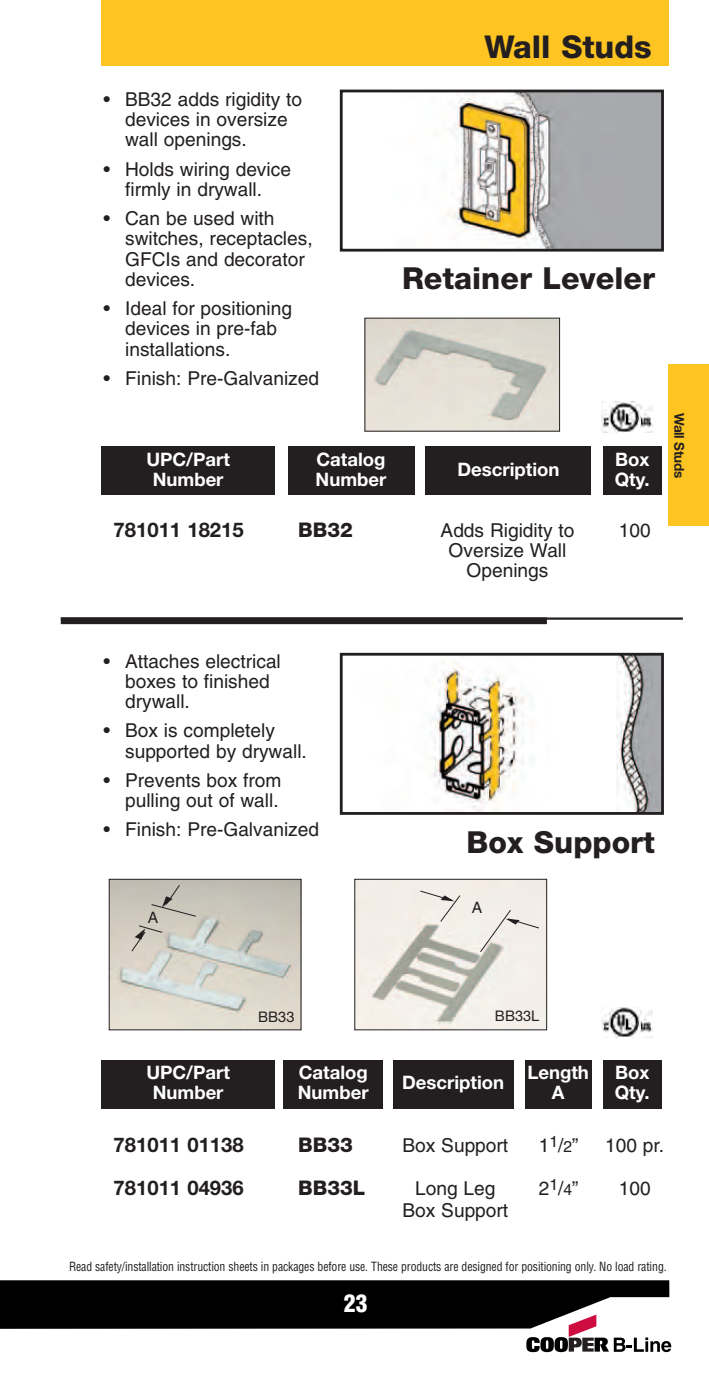
<style>
.page{position:relative;width:709px;height:1377px;background:#fff}
.page>*{position:absolute;margin:0;border:0;box-sizing:border-box;transform-origin:0 0}
.t1{font:800 31.5px "Helvetica Neue";color:#231f20}
.t2{font:800 30.38px "Helvetica Neue";color:#231f20}
.t3{font:900 condensed 23.62px "Helvetica";color:#fff}
.t4{font:700 20.25px "Helvetica Neue";color:#231f20}
.t5{font:800 20.25px "Helvetica Neue";color:#231f20}
.t6{font:19.12px/20.2px "Helvetica";color:#231f20}
.t7{font:700 18.45px/20.2px "Helvetica Neue";color:#fff}
.t8{font:15.75px "Helvetica";color:#231f20}
.t9{font:14.62px "Helvetica Neue";color:#231f20}
.t10{font:700 13.5px "Helvetica Neue";letter-spacing:-.03em;color:#231f20}
.t11{font:condensed 12.38px "Helvetica";letter-spacing:-.01em;color:#231f20;scale:.95 1}
.s1{font-size:15.75px}
</style>
<div class="page">
<div style="left:101px;top:0;width:567px;height:66px;background:#fec422"></div>
<svg style="left:0;top:1280px;width:671px;height:72px"></svg>
<img style="left:601px;top:402px;width:51px;height:30px">
<img style="left:601px;top:1007px;width:51px;height:30px">
<hr style="left:61px;top:617px;width:622px;height:3px;background:#231f20">
<div style="left:61px;top:617px;width:486px;height:7px;background:#231f20"></div>
<div style="left:101px;top:446px;width:174px;height:49px;background:#231f20"></div>
<div style="left:426px;top:446px;width:165px;height:49px;background:#231f20"></div>
<div style="left:288px;top:446px;width:126px;height:49px;background:#231f20"></div>
<div style="left:603px;top:446px;width:59px;height:49px;background:#231f20"></div>
<img style="left:446px;top:94px;width:214px;height:154px">
<div style="left:340px;top:90px;width:324px;height:162px;border:3px solid #231f20"></div>
<div style="left:101px;top:1060px;width:174px;height:49px;background:#231f20"></div>
<div style="left:393px;top:1060px;width:120px;height:49px;background:#231f20"></div>
<div style="left:284px;top:1060px;width:99px;height:49px;background:#231f20"></div>
<div style="left:603px;top:1060px;width:59px;height:49px;background:#231f20"></div>
<img style="left:431px;top:657px;width:229px;height:154px">
<div style="left:340px;top:653px;width:324px;height:162px;border:3px solid #231f20"></div>
<div style="left:525px;top:1060px;width:66px;height:49px;background:#231f20"></div>
<img style="left:366px;top:320px;width:192px;height:109px">
<img style="left:356px;top:881px;width:189px;height:147px">
<div style="left:354px;top:879px;width:193px;height:151px;border:1px solid #231f20"></div>
<img style="left:111px;top:881px;width:188px;height:147px">
<div style="left:109px;top:879px;width:192px;height:151px;border:1px solid #231f20"></div>
<svg style="left:131px;top:925px;width:32px;height:27px"></svg>
<svg style="left:151px;top:884px;width:45px;height:33px"></svg>
<svg style="left:420px;top:890px;width:41px;height:32px"></svg>
<svg style="left:480px;top:909px;width:59px;height:44px;background:#e6e1dc"></svg>
<div style="left:668px;top:364px;width:41px;height:162px;background:#fec422"></div>
<p class="t6" style="left:125px;top:91px;width:179px;text-indent:-22px">• BB32 adds rigidity to devices in oversize wall openings.</p>
<p class="t6" style="left:104px;top:160px;width:189px;text-align:center">• Holds wiring device firmly in drywall.</p>
<p class="t6" style="left:125px;top:210px;width:189px;text-indent:-22px">• Can be used with switches, receptacles,<br>GFCIs and decorator devices.</p>
<p class="t6" style="left:125px;top:300px;width:168px;text-indent:-22px">• Ideal for positioning devices in pre-fab installations.</p>
<p class="t6" style="left:104px;top:370px;width:217px">• Finish: Pre-Galvanized</p>
<h1 class="t1" style="left:484px;top:36px;width:169px">Wall Studs</h1>
<h2 class="t2" style="left:402px;top:267px;width:254px">Retainer Leveler</h2>
<p class="t7" style="left:315px;top:451px;width:72px">Catalog<br>Number</p>
<p class="t7" style="left:615px;top:451px;width:36px">Box<br>Qty.</p>
<p class="t7" style="left:146px;top:451px;width:85px;text-align:center">UPC/Part<br>Number</p>
<p class="t7" style="left:457px;top:461px;width:104px">Description</p>
<p class="t4" style="left:114px;top:522px;width:132px">781011 18215</p>
<p class="t5" style="left:298px;top:522px;width:56px">BB32</p>
<p class="t6" style="left:440px;top:522px;width:135px">Adds Rigidity to</p>
<p class="t6" style="left:619px;top:522px;width:33px">100</p>
<p class="t6" style="left:448px;top:542px;width:119px;text-align:center">Oversize Wall<br>Openings</p>
<p class="t10" style="left:684px;top:413px;width:66px;rotate:90deg">Wall Studs</p>
<p class="t6" style="left:125px;top:652px;width:157px;text-indent:-22px">• Attaches electrical boxes to finished drywall.</p>
<p class="t6" style="left:125px;top:722px;width:183px;text-indent:-22px">• Box is completely supported by drywall.</p>
<p class="t6" style="left:104px;top:772px;width:179px;text-align:right">• Prevents box from pulling out of wall.</p>
<p class="t6" style="left:104px;top:821px;width:217px">• Finish: Pre-Galvanized</p>
<p class="t8" style="left:148px;top:912px;width:12px">A</p>
<h2 class="t2" style="left:466px;top:831px;width:190px">Box Support</h2>
<p class="t8" style="left:472px;top:902px;width:12px">A</p>
<p class="t9" style="left:258px;top:1012px;width:38px">BB33</p>
<p class="t9" style="left:495px;top:1010px;width:46px">BB33L</p>
<p class="t7" style="left:298px;top:1064px;width:72px">Catalog<br>Number</p>
<p class="t7" style="left:615px;top:1064px;width:36px">Box<br>Qty.</p>
<p class="t7" style="left:146px;top:1064px;width:85px;text-align:center">UPC/Part<br>Number</p>
<p class="t7" style="left:402px;top:1074px;width:104px">Description</p>
<p class="t7" style="left:527px;top:1064px;width:63px;text-align:center">Length<br>A</p>
<p class="t4" style="left:114px;top:1138px;width:132px">781011 01138</p>
<p class="t5" style="left:298px;top:1138px;width:56px">BB33</p>
<p class="t6" style="left:402px;top:1137px;width:107px">Box Support</p>
<p class="t6" style="left:539px;top:1137px;width:41px">1<sup>1</sup>/<span class="s1">2</span>”</p>
<p class="t6" style="left:605px;top:1137px;width:61px">100 pr.</p>
<p class="t4" style="left:114px;top:1180px;width:132px">781011 04936</p>
<p class="t5" style="left:298px;top:1180px;width:69px">BB33L</p>
<p class="t6" style="left:415px;top:1180px;width:82px">Long Leg</p>
<p class="t6" style="left:539px;top:1180px;width:41px">2<sup>1</sup>/<span class="s1">4</span>”</p>
<p class="t6" style="left:619px;top:1180px;width:33px">100</p>
<p class="t6" style="left:402px;top:1202px;width:107px">Box Support</p>
<p class="t11" style="left:69px;top:1260px;width:630px">Read safety/installation instruction sheets in packages before use. These products are designed for positioning only. No load rating.</p>
<p class="t3" style="left:344px;top:1290px;width:25px">23</p>
</div>
